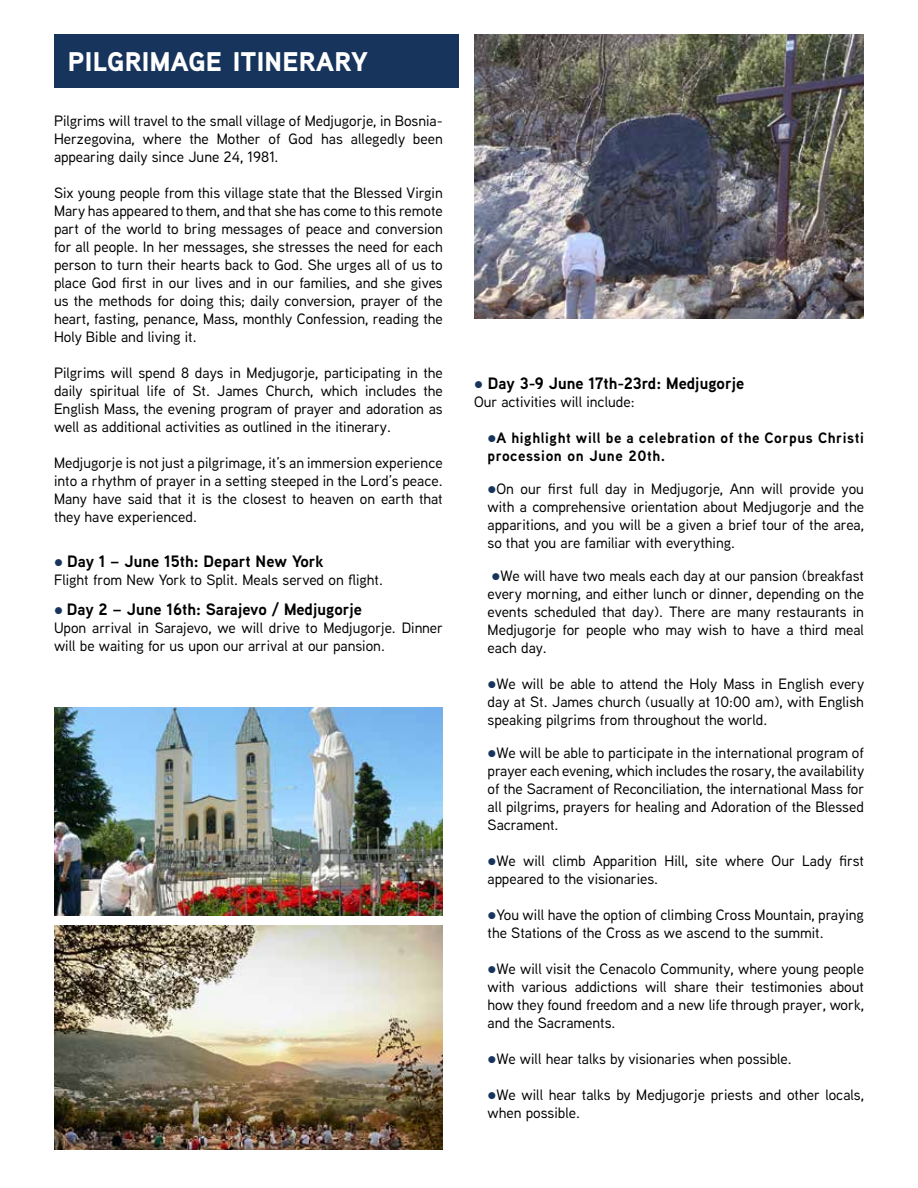
<style>
.page{position:relative;width:918px;height:1188px;background:#fff}
.page>*{position:absolute;margin:0;border:0;box-sizing:border-box;transform-origin:0 0}
.t1{font:900 27px "Aaux Next";letter-spacing:.01em;color:#fff}
.t2{font:700 16.5px "Aaux Next";color:#000}
.t3{font:500 15px/18px "Aaux Next";color:#000;text-align:justify}
.t4{font:700 15px/18px "Aaux Next";letter-spacing:.04em;color:#000}
.s1{color:#17345c}
</style>
<div class="page">
<div style="left:54px;top:34px;width:405px;height:54px;background:#17345c"></div>
<img style="left:55px;top:708px;width:388px;height:207px">
<img style="left:54px;top:926px;width:389px;height:224px">
<img style="left:474px;top:34px;width:390px;height:285px">
<h1 class="t1" style="left:68px;top:42px;width:302px">PILGRIMAGE ITINERARY</h1>
<p class="t3" style="left:54px;top:111px;width:390px">Pilgrims will travel to the small village of Medjugorje, in Bosnia-Herzegovina, where the Mother of God has allegedly been appearing daily since June 24, 1981.</p>
<p class="t3" style="left:54px;top:183px;width:390px">Six young people from this village state that the Blessed Virgin Mary has appeared to them, and that she has come to this remote part of the world to bring messages of peace and conversion for all people. In her messages, she stresses the need for each person to turn their hearts back to God. She urges all of us to place God first in our lives and in our families, and she gives us the methods for doing this; daily conversion, prayer of the heart, fasting, penance, Mass, monthly Confession, reading the Holy Bible and living it.</p>
<p class="t3" style="left:54px;top:363px;width:390px">Pilgrims will spend 8 days in Medjugorje, participating in the daily spiritual life of St. James Church, which includes the English Mass, the evening program of prayer and adoration as well as additional activities as outlined in the itinerary.</p>
<p class="t3" style="left:54px;top:453px;width:390px">Medjugorje is not just a pilgrimage, it’s an immersion experience into a rhythm of prayer in a setting steeped in the Lord’s peace.<br>Many have said that it is the closest to heaven on earth that they have experienced.</p>
<p class="t2" style="left:54px;top:550px;width:271px"><span class="s1">●</span> Day 1 – June 15th: Depart New York</p>
<p class="t3" style="left:54px;top:570px;width:330px">Flight from New York to Split. Meals served on flight.</p>
<p class="t2" style="left:54px;top:598px;width:310px"><span class="s1">●</span> Day 2 – June 16th: Sarajevo / Medjugorje</p>
<p class="t3" style="left:54px;top:618px;width:391px">Upon arrival in Sarajevo, we will drive to Medjugorje. Dinner will be waiting for us upon our arrival at our pansion.</p>
<p class="t2" style="left:474px;top:372px;width:272px"><span class="s1">●</span> Day 3-9 June 17th-23rd: Medjugorje</p>
<p class="t3" style="left:474px;top:393px;width:162px">Our activities will include:</p>
<p class="t4" style="left:488px;top:429px;width:378px"><span class="s1">●</span>A highlight will be a celebration of the Corpus Christi procession on June 20th.</p>
<p class="t3" style="left:488px;top:480px;width:378px"><span class="s1">●</span>On our first full day in Medjugorje, Ann will provide you with a comprehensive orientation about Medjugorje and the apparitions, and you will be a given a brief tour of the area, so that you are familiar with everything.</p>
<p class="t3" style="left:488px;top:567px;width:378px"><span class="s1">●</span>We will have two meals each day at our pansion (breakfast every morning, and either lunch or dinner, depending on the events scheduled that day). There are many restaurants in Medjugorje for people who may wish to have a third meal each day.</p>
<p class="t3" style="left:488px;top:675px;width:378px"><span class="s1">●</span>We will be able to attend the Holy Mass in English every day at St. James church (usually at 10:00 am), with English speaking pilgrims from throughout the world.</p>
<p class="t3" style="left:488px;top:744px;width:378px"><span class="s1">●</span>We will be able to participate in the international program of prayer each evening, which includes the rosary, the availability of the Sacrament of Reconciliation, the international Mass for all pilgrims, prayers for healing and Adoration of the Blessed Sacrament.</p>
<p class="t3" style="left:488px;top:852px;width:378px"><span class="s1">●</span>We will climb Apparition Hill, site where Our Lady first appeared to the visionaries.</p>
<p class="t3" style="left:488px;top:906px;width:378px"><span class="s1">●</span>You will have the option of climbing Cross Mountain, praying the Stations of the Cross as we ascend to the summit.</p>
<p class="t3" style="left:488px;top:960px;width:378px"><span class="s1">●</span>We will visit the Cenacolo Community, where young people with various addictions will share their testimonies about how they found freedom and a new life through prayer, work, and the Sacraments.</p>
<p class="t3" style="left:488px;top:1050px;width:306px"><span class="s1">●</span>We will hear talks by visionaries when possible.</p>
<p class="t3" style="left:488px;top:1086px;width:378px"><span class="s1">●</span>We will hear talks by Medjugorje priests and other locals, when possible.</p>
</div>
